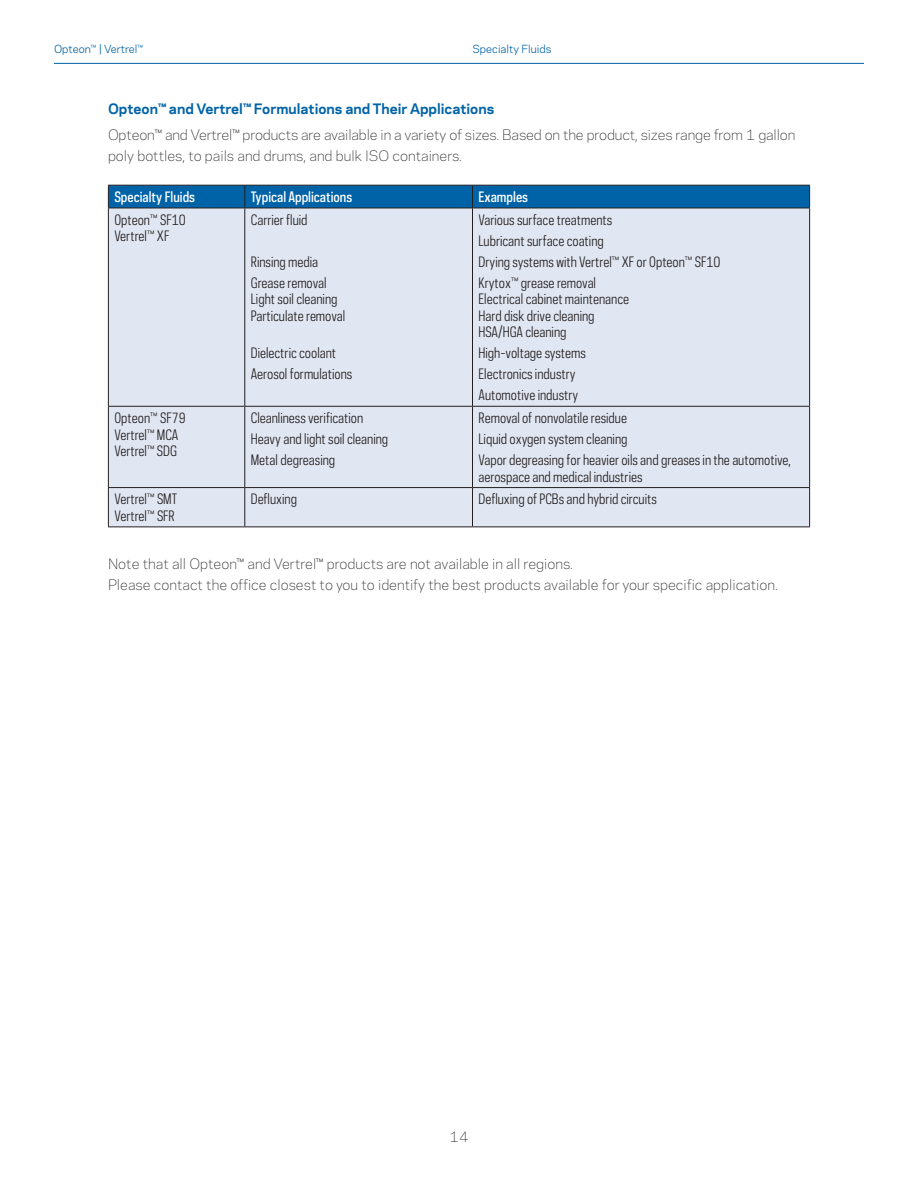
<style>
.page{position:relative;width:918px;height:1188px;background:#fff}
.page>*{position:absolute;margin:0;border:0;box-sizing:border-box;transform-origin:0 0}
.t1{font:13.5px/21px "Chemours Sans Cond";color:#231f20}
.t2{font:300 13.5px/21px "Chemours Sans";color:#231f20}
.t3{font:700 13.5px "Chemours Sans";color:#0163a7}
.t4{font:500 13.5px "Chemours Sans Cond";color:#fff}
.t5{font:10.5px "Chemours Sans";color:#0163a7}
</style>
<div class="page">
<hr style="left:54px;top:63px;width:810px;height:1px;background:#0163a7">
<div style="left:109px;top:209px;width:700px;height:317px;background:#e1e7f2"></div>
<svg style="left:108px;top:185px;width:702px;height:23px;background:#035f9f"></svg>
<hr style="left:108px;top:208px;width:137px;height:1px;background:#231f20">
<hr style="left:108px;top:208px;width:1px;height:198px;background:#231f20">
<hr style="left:245px;top:208px;width:227px;height:1px;background:#231f20">
<hr style="left:244px;top:208px;width:1px;height:198px;background:#231f20">
<hr style="left:472px;top:208px;width:338px;height:1px;background:#231f20">
<hr style="left:472px;top:208px;width:1px;height:198px;background:#231f20">
<hr style="left:809px;top:208px;width:1px;height:198px;background:#231f20">
<hr style="left:108px;top:406px;width:137px;height:1px;background:#231f20">
<hr style="left:108px;top:407px;width:1px;height:80px;background:#231f20">
<hr style="left:245px;top:406px;width:227px;height:1px;background:#231f20">
<hr style="left:244px;top:407px;width:1px;height:80px;background:#231f20">
<hr style="left:472px;top:406px;width:338px;height:1px;background:#231f20">
<hr style="left:472px;top:407px;width:1px;height:80px;background:#231f20">
<hr style="left:809px;top:407px;width:1px;height:80px;background:#231f20">
<hr style="left:108px;top:487px;width:137px;height:1px;background:#231f20">
<hr style="left:108px;top:488px;width:1px;height:38px;background:#231f20">
<hr style="left:245px;top:487px;width:227px;height:1px;background:#231f20">
<hr style="left:244px;top:488px;width:1px;height:38px;background:#231f20">
<hr style="left:472px;top:487px;width:338px;height:1px;background:#231f20">
<hr style="left:472px;top:488px;width:1px;height:38px;background:#231f20">
<hr style="left:809px;top:488px;width:1px;height:38px;background:#231f20">
<hr style="left:108px;top:526px;width:137px;height:1px;background:#231f20">
<hr style="left:245px;top:526px;width:227px;height:1px;background:#231f20">
<hr style="left:472px;top:526px;width:338px;height:1px;background:#231f20">
<p class="t5" style="left:54px;top:41px;width:91px">Opteon™ | Vertrel™</p>
<p class="t5" style="left:472px;top:41px;width:80px">Specialty Fluids</p>
<p class="t3" style="left:108px;top:99px;width:388px">Opteon™ and Vertrel™ Formulations and Their Applications</p>
<p class="t2" style="left:108px;top:123px;width:689px">Opteon™ and Vertrel™ products are available in a variety of sizes. Based on the product, sizes range from 1 gallon poly bottles, to pails and drums, and bulk ISO containers.</p>
<p class="t4" style="left:114px;top:188px;width:82px">Specialty Fluids</p>
<p class="t4" style="left:251px;top:188px;width:103px">Typical Applications</p>
<p class="t4" style="left:479px;top:188px;width:51px">Examples</p>
<p class="t1" style="left:114px;top:211px;width:73px;line-height:16.5px">Opteon™ SF10<br>Vertrel™ XF</p>
<p class="t1" style="left:251px;top:209px;width:58px">Carrier fluid</p>
<p class="t1" style="left:251px;top:251px;width:77px">Rinsing media<br>Grease removal</p>
<p class="t1" style="left:251px;top:291px;width:96px;line-height:16.5px">Light soil cleaning<br>Particulate removal</p>
<p class="t1" style="left:251px;top:342px;width:103px">Dielectric coolant<br>Aerosol formulations</p>
<p class="t1" style="left:479px;top:209px;width:244px">Various surface treatments<br>Lubricant surface coating<br>Drying systems with Vertrel™ XF or Opteon™ SF10<br>Krytox™ grease removal</p>
<p class="t1" style="left:479px;top:291px;width:152px;line-height:16.5px">Electrical cabinet maintenance<br>Hard disk drive cleaning<br>HSA/HGA cleaning</p>
<p class="t1" style="left:479px;top:342px;width:109px">High-voltage systems<br>Electronics industry<br>Automotive industry</p>
<p class="t1" style="left:114px;top:410px;width:73px;line-height:16.5px">Opteon™ SF79<br>Vertrel™ MCA<br>Vertrel™ SDG</p>
<p class="t1" style="left:251px;top:407px;width:139px">Cleanliness verification<br>Heavy and light soil cleaning<br>Metal degreasing</p>
<p class="t1" style="left:479px;top:407px;width:314px">Removal of nonvolatile residue<br>Liquid oxygen system cleaning<br>Vapor degreasing for heavier oils and greases in the automotive,</p>
<p class="t1" style="left:479px;top:466px;width:165px">aerospace and medical industries</p>
<p class="t1" style="left:114px;top:491px;width:64px;line-height:16.5px">Vertrel™ SMT<br>Vertrel™ SFR</p>
<p class="t1" style="left:251px;top:489px;width:48px">Defluxing</p>
<p class="t1" style="left:479px;top:489px;width:180px">Defluxing of PCBs and hybrid circuits</p>
<p class="t2" style="left:108px;top:553px;width:671px">Note that all Opteon™ and Vertrel™ products are not available in all regions.<br>Please contact the office closest to you to identify the best products available for your specific application.</p>
<p class="t2" style="left:450px;top:1125px;width:20px">14</p>
</div>
